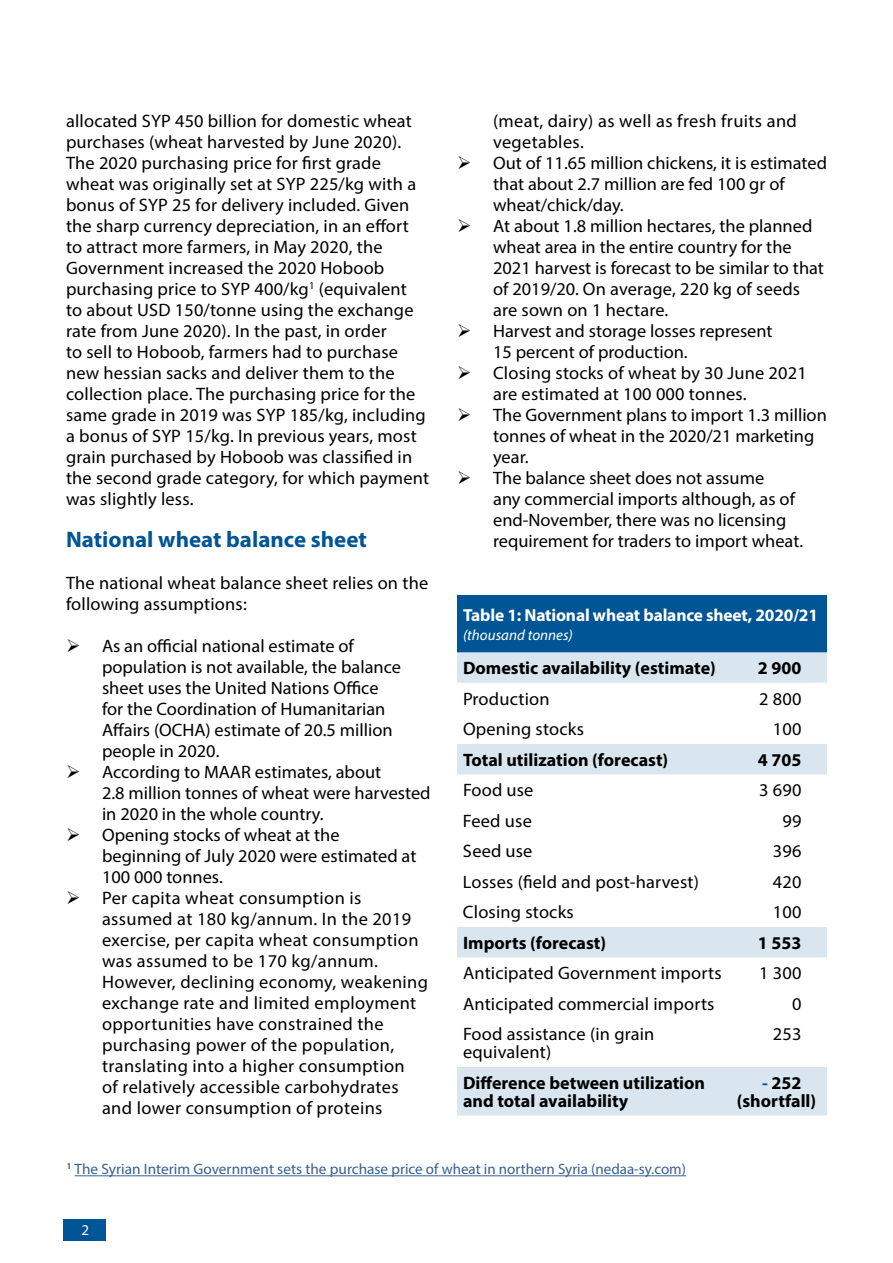
<style>
.page{position:relative;width:893px;height:1263px;background:#fff}
.page>*{position:absolute;margin:0;border:0;box-sizing:border-box;transform-origin:0 0}
.t1{font:700 22.5px "Myriad Pro";color:#005596}
.t2{font:18px/21px "Myriad Pro";letter-spacing:.01em;color:#000}
.t3{font:700 18px/18px "Myriad Pro";color:#000}
.t4{font:700 17.4px "Myriad Pro";letter-spacing:-.01em;color:#fff}
.t5{font:15px "Myriad Pro";color:#365f91}
.t6{font:italic 15px "Myriad Pro";color:#fff}
.t7{font:15px "Myriad Pro";color:#fff}
.s1{color:#005596}
</style>
<div class="page">
<div style="left:63px;top:1219px;width:42px;height:21px;background:#005596"></div>
<div style="left:457px;top:595px;width:370px;height:57px;background:#005596"></div>
<svg style="left:457px;top:652px;width:370px;height:463px"></svg>
<hr style="left:75px;top:1175px;width:611px;height:1px;background:#365f91">
<p class="t2" style="left:66px;top:110px;width:365px">allocated SYP 450 billion for domestic wheat purchases (wheat harvested by June 2020).<br>The 2020 purchasing price for first grade wheat was originally set at SYP 225/kg with a bonus of SYP 25 for delivery included. Given the sharp currency depreciation, in an effort to attract more farmers, in May 2020, the Government increased the 2020 Hoboob purchasing price to SYP 400/kg<sup>1</sup> (equivalent<br>to about USD 150/tonne using the exchange rate from June 2020). In the past, in order<br>to sell to Hoboob, farmers had to purchase new hessian sacks and deliver them to the collection place. The purchasing price for the same grade in 2019 was SYP 185/kg, including a bonus of SYP 15/kg. In previous years, most grain purchased by Hoboob was classified in the second grade category, for which payment was slightly less.</p>
<p class="t1" style="left:66px;top:525px;width:302px">National wheat balance sheet</p>
<p class="t2" style="left:66px;top:572px;width:364px">The national wheat balance sheet relies on the following assumptions:</p>
<p class="t2" style="left:102px;top:635px;width:330px">As an official national estimate of population is not available, the balance sheet uses the United Nations Office<br>for the Coordination of Humanitarian Affairs (OCHA) estimate of 20.5 million people in 2020.<br>According to MAAR estimates, about<br>2.8 million tonnes of wheat were harvested in 2020 in the whole country.<br>Opening stocks of wheat at the<br>beginning of July 2020 were estimated at 100 000 tonnes.<br>Per capita wheat consumption is assumed at 180 kg/annum. In the 2019 exercise, per capita wheat consumption was assumed to be 170 kg/annum.<br>However, declining economy, weakening exchange rate and limited employment opportunities have constrained the purchasing power of the population, translating into a higher consumption<br>of relatively accessible carbohydrates and lower consumption of proteins</p>
<p class="t2" style="left:493px;top:110px;width:335px">(meat, dairy) as well as fresh fruits and vegetables.<br>Out of 11.65 million chickens, it is estimated that about 2.7 million are fed 100 gr of wheat/chick/day.<br>At about 1.8 million hectares, the planned wheat area in the entire country for the 2021 harvest is forecast to be similar to that of 2019/20. On average, 220 kg of seeds are sown on 1 hectare.<br>Harvest and storage losses represent<br>15 percent of production.<br>Closing stocks of wheat by 30 June 2021 are estimated at 100 000 tonnes.<br>The Government plans to import 1.3 million tonnes of wheat in the 2020/21 marketing year.<br>The balance sheet does not assume<br>any commercial imports although, as of end-November, there was no licensing requirement for traders to import wheat.</p>
<p class="t4" style="left:463px;top:604px;width:357px">Table 1: National wheat balance sheet, 2020/21</p>
<p class="t6" style="left:463px;top:625px;width:111px">(thousand tonnes)</p>
<p class="t3" style="left:463px;top:659px;width:254px">Domestic availability (estimate)</p>
<p class="t3" style="left:758px;top:659px;width:45px">2 900</p>
<p class="t2" style="left:463px;top:688px;width:88px">Production</p>
<p class="t2" style="left:759px;top:688px;width:44px">2 800</p>
<p class="t2" style="left:463px;top:718px;width:122px">Opening stocks</p>
<p class="t2" style="left:773px;top:718px;width:30px">100</p>
<p class="t3" style="left:463px;top:750px;width:207px">Total utilization (forecast)</p>
<p class="t3" style="left:758px;top:750px;width:45px">4 705</p>
<p class="t2" style="left:463px;top:779px;width:72px">Food use</p>
<p class="t2" style="left:759px;top:779px;width:44px">3 690</p>
<p class="t2" style="left:463px;top:810px;width:70px">Feed use</p>
<p class="t2" style="left:782px;top:810px;width:21px">99</p>
<p class="t2" style="left:463px;top:840px;width:71px">Seed use</p>
<p class="t2" style="left:773px;top:840px;width:30px">396</p>
<p class="t2" style="left:463px;top:871px;width:237px">Losses (field and post-harvest)</p>
<p class="t2" style="left:773px;top:871px;width:30px">420</p>
<p class="t2" style="left:463px;top:901px;width:112px">Closing stocks</p>
<p class="t2" style="left:773px;top:901px;width:30px">100</p>
<p class="t3" style="left:463px;top:933px;width:145px">Imports (forecast)</p>
<p class="t3" style="left:758px;top:933px;width:45px">1 553</p>
<p class="t2" style="left:463px;top:962px;width:260px">Anticipated Government imports</p>
<p class="t2" style="left:759px;top:962px;width:44px">1 300</p>
<p class="t2" style="left:463px;top:993px;width:253px">Anticipated commercial imports</p>
<p class="t2" style="left:792px;top:993px;width:11px">0</p>
<p class="t2" style="left:463px;top:1025px;width:193px;line-height:18px">Food assistance (in grain equivalent)</p>
<p class="t2" style="left:773px;top:1024px;width:30px">253</p>
<p class="t3" style="left:463px;top:1073px;width:244px">Difference between utilization and total availability</p>
<p class="t3" style="left:737px;top:1073px;width:81px;text-align:center"><span class="s1">-</span> 252 (shortfall)</p>
<p class="t5" style="left:67px;top:1160px;width:621px"><sup>1</sup> The Syrian Interim Government sets the purchase price of wheat in northern Syria (nedaa-sy.com)</p>
<p class="t7" style="left:82px;top:1220px;width:9px">2</p>
</div>
